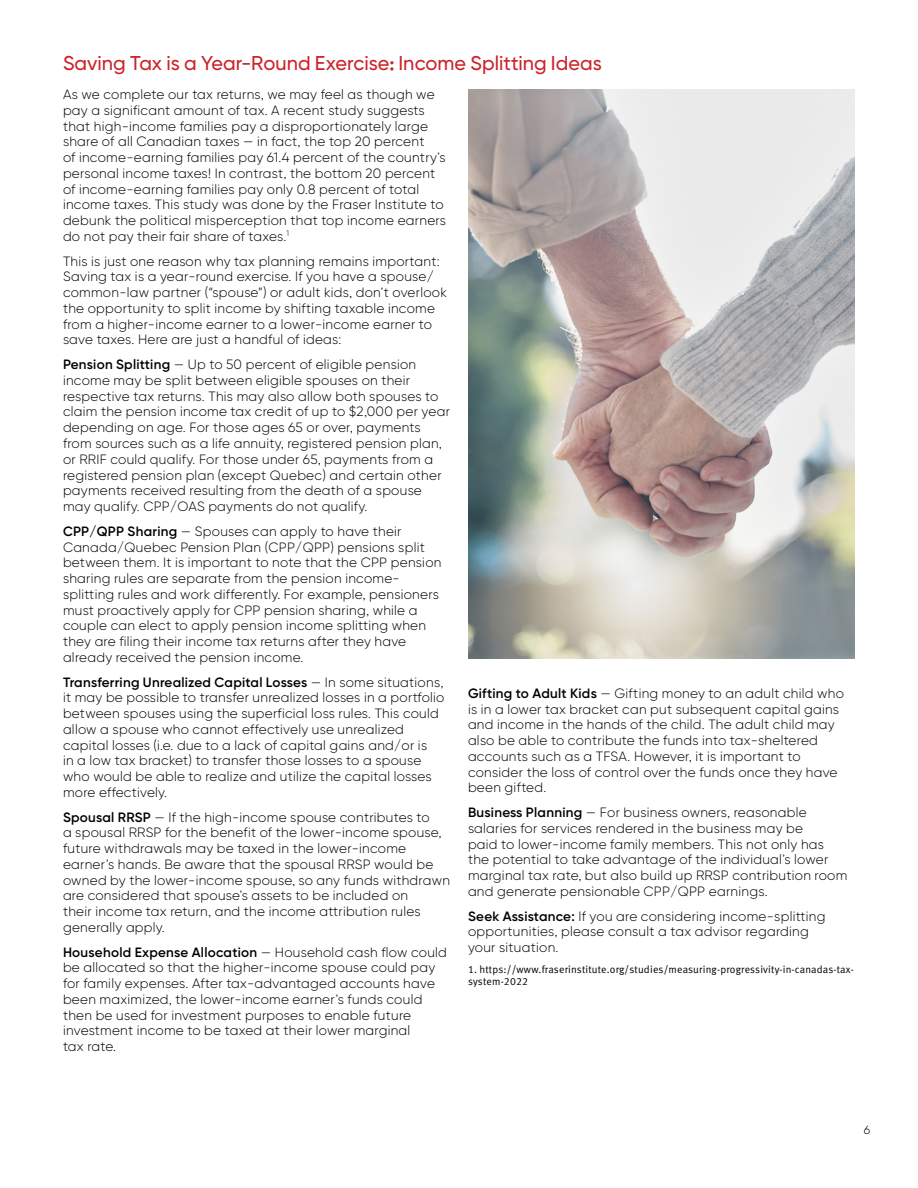
<style>
.page{position:relative;width:918px;height:1188px;background:#fff}
.page>*{position:absolute;margin:0;border:0;box-sizing:border-box;transform-origin:0 0}
.t1{font:500 19.95px "Gilroy BN";color:#cc2229}
.t2{font:300 13.5px/15.8px "Gilroy BN";letter-spacing:.02em;color:#000}
.t3{font:300 12px "Gilroy BN";color:#000}
.t4{font:10.5px/12px "Meta Normal LF";letter-spacing:.02em;color:#000}
.s1{font-weight:600}
</style>
<div class="page">
<img style="left:468px;top:89px;width:387px;height:569px">
<h1 class="t1" style="left:63px;top:51px;width:541px">Saving Tax is a Year-Round Exercise: Income Splitting Ideas</h1>
<p class="t2" style="left:63px;top:86px;width:385px">As we complete our tax returns, we may feel as though we pay a significant amount of tax. A recent study suggests that high-income families pay a disproportionately large share of all Canadian taxes — in fact, the top 20 percent<br>of income-earning families pay 61.4 percent of the country’s personal income taxes! In contrast, the bottom 20 percent of income-earning families pay only 0.8 percent of total income taxes. This study was done by the Fraser Institute to debunk the political misperception that top income earners do not pay their fair share of taxes.<sup>1</sup></p>
<p class="t2" style="left:63px;top:253px;width:385px">This is just one reason why tax planning remains important:<br>Saving tax is a year-round exercise. If you have a spouse/ common-law partner (“spouse”) or adult kids, don’t overlook the opportunity to split income by shifting taxable income from a higher-income earner to a lower-income earner to save taxes. Here are just a handful of ideas:</p>
<p class="t2" style="left:63px;top:356px;width:389px"><span class="s1">Pension Splitting</span> — Up to 50 percent of eligible pension income may be split between eligible spouses on their respective tax returns. This may also allow both spouses to claim the pension income tax credit of up to $2,000 per year depending on age. For those ages 65 or over, payments from sources such as a life annuity, registered pension plan, or RRIF could qualify. For those under 65, payments from a registered pension plan (except Quebec) and certain other payments received resulting from the death of a spouse may qualify. CPP/OAS payments do not qualify.</p>
<p class="t2" style="left:63px;top:523px;width:380px"><span class="s1">CPP/QPP Sharing</span> — Spouses can apply to have their Canada/Quebec Pension Plan (CPP/QPP) pensions split between them. It is important to note that the CPP pension sharing rules are separate from the pension income&shy;splitting rules and work differently. For example, pensioners must proactively apply for CPP pension sharing, while a couple can elect to apply pension income splitting when they are filing their income tax returns after they have already received the pension income.</p>
<p class="t2" style="left:63px;top:674px;width:383px"><span class="s1">Transferring Unrealized Capital Losses</span> — In some situations, it may be possible to transfer unrealized losses in a portfolio between spouses using the superficial loss rules. This could allow a spouse who cannot effectively use unrealized capital losses (i.e. due to a lack of capital gains and/or is<br>in a low tax bracket) to transfer those losses to a spouse who would be able to realize and utilize the capital losses more effectively.</p>
<p class="t2" style="left:63px;top:809px;width:389px"><span class="s1">Spousal RRSP</span> — If the high-income spouse contributes to<br>a spousal RRSP for the benefit of the lower-income spouse, future withdrawals may be taxed in the lower-income earner’s hands. Be aware that the spousal RRSP would be owned by the lower-income spouse, so any funds withdrawn are considered that spouse’s assets to be included on<br>their income tax return, and the income attribution rules generally apply.</p>
<p class="t2" style="left:63px;top:944px;width:386px"><span class="s1">Household Expense Allocation</span> — Household cash flow could be allocated so that the higher-income spouse could pay for family expenses. After tax-advantaged accounts have been maximized, the lower-income earner’s funds could then be used for investment purposes to enable future investment income to be taxed at their lower marginal<br>tax rate.</p>
<p class="t2" style="left:468px;top:685px;width:378px"><span class="s1">Gifting to Adult Kids</span> — Gifting money to an adult child who is in a lower tax bracket can put subsequent capital gains and income in the hands of the child. The adult child may also be able to contribute the funds into tax-sheltered accounts such as a TFSA. However, it is important to consider the loss of control over the funds once they have been gifted.</p>
<p class="t2" style="left:468px;top:804px;width:381px"><span class="s1">Business Planning</span> — For business owners, reasonable salaries for services rendered in the business may be<br>paid to lower-income family members. This not only has the potential to take advantage of the individual’s lower marginal tax rate, but also build up RRSP contribution room and generate pensionable CPP/QPP earnings.</p>
<p class="t2" style="left:468px;top:908px;width:359px"><span class="s1">Seek Assistance:</span> If you are considering income-splitting opportunities, please consult a tax advisor regarding your situation.</p>
<p class="t4" style="left:468px;top:963px;width:387px">1. https://www.fraserinstitute.org/studies/measuring-progressivity-in-canadas-tax&shy;system-2022</p>
<p class="t3" style="left:864px;top:1122px;width:8px">6</p>
</div>
